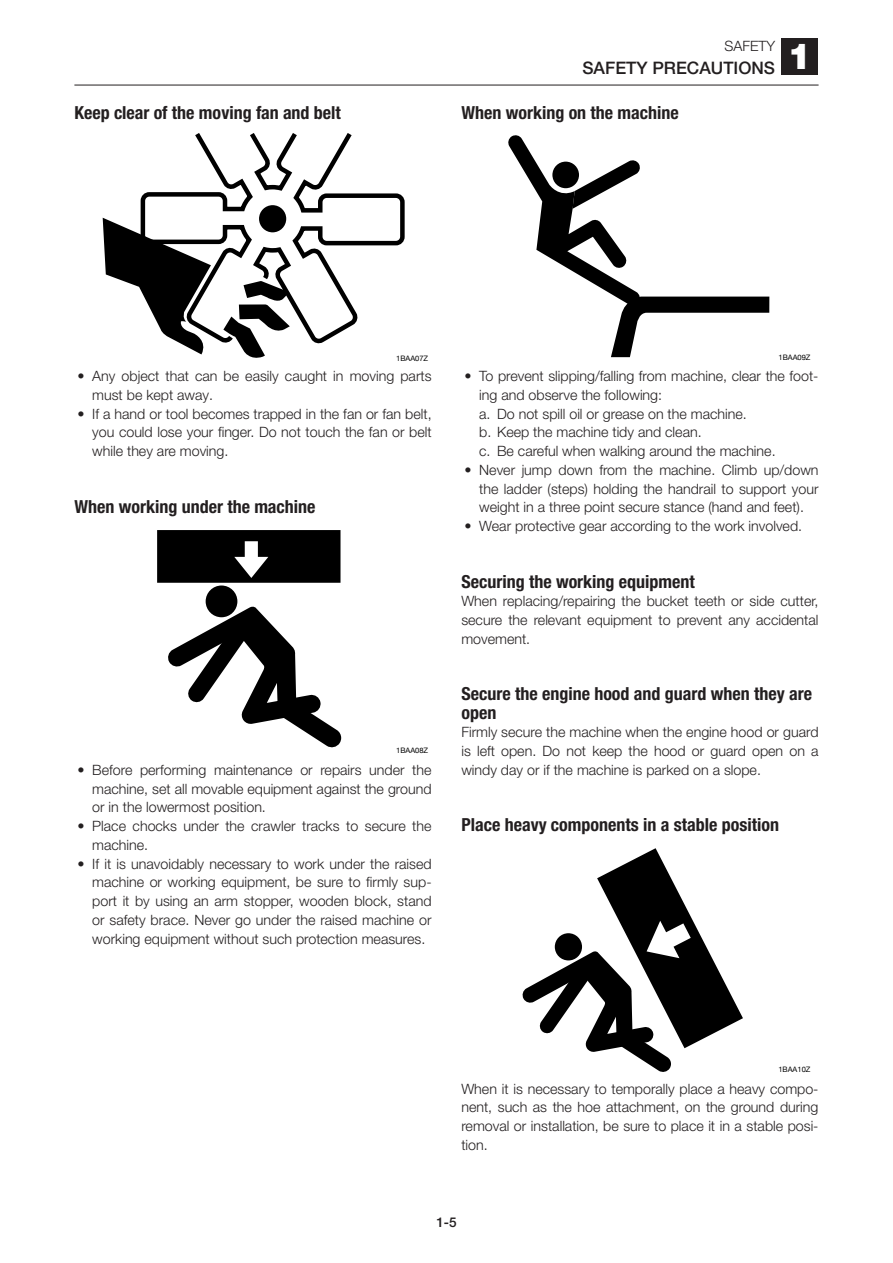
<style>
.page{position:relative;width:893px;height:1263px;background:#fff}
.page>*{position:absolute;margin:0;border:0;box-sizing:border-box;transform-origin:0 0}
.t1{font:700 condensed 18px/18.8px "Helvetica Neue LT Pro";color:#231f20}
.t2{font:500 17.25px "Helvetica Neue LT Pro";color:#231f20}
.t3{font:300 14.25px/18.8px "Helvetica Neue LT Pro";color:#231f20;text-align:justify}
.t4{font:500 13.5px "Helvetica Neue LT Pro";color:#231f20}
.t5{font:7.5px "Helvetica Neue";color:#000}
</style>
<div class="page">
<hr style="left:74px;top:85px;width:745px;height:1px;background:#231f20">
<div style="left:781px;top:38px;width:37px;height:36px;background:#231f20"></div>
<svg style="left:103px;top:133px;width:302px;height:225px"></svg>
<div style="left:157px;top:530px;width:183px;height:53px;background:#000"></div>
<div style="left:206px;top:585px;width:31px;height:32px;background:#000;border-radius:50%"></div>
<svg style="left:168px;top:606px;width:173px;height:142px"></svg>
<svg style="left:234px;top:541px;width:34px;height:37px"></svg>
<svg style="left:508px;top:135px;width:261px;height:222px"></svg>
<svg style="left:522px;top:848px;width:221px;height:224px"></svg>
<p class="t1" style="left:74px;top:103px;width:268px">Keep clear of the moving fan and belt</p>
<p class="t3" style="left:724px;top:36px;width:52px">SAFETY</p>
<p class="t2" style="left:582px;top:58px;width:231px">SAFETY PRECAUTIONS <sup>1</sup></p>
<p class="t1" style="left:461px;top:103px;width:219px">When working on the machine</p>
<p class="t5" style="left:396px;top:354px;width:33px">1BAA07Z</p>
<p class="t3" style="left:92px;top:366px;width:341px;text-indent:-15px">• Any object that can be easily caught in moving parts must be kept away.</p>
<p class="t3" style="left:92px;top:404px;width:341px;text-indent:-15px">• If a hand or tool becomes trapped in the fan or fan belt, you could lose your finger. Do not touch the fan or belt while they are moving.</p>
<p class="t1" style="left:74px;top:497px;width:243px">When working under the machine</p>
<p class="t5" style="left:396px;top:746px;width:33px">1BAA08Z</p>
<p class="t3" style="left:92px;top:760px;width:341px;text-indent:-15px">• Before performing maintenance or repairs under the machine, set all movable equipment against the ground or in the lowermost position.</p>
<p class="t3" style="left:92px;top:816px;width:341px;text-indent:-15px">• Place chocks under the crawler tracks to secure the machine.</p>
<p class="t3" style="left:92px;top:854px;width:341px;text-indent:-15px">• If it is unavoidably necessary to work under the raised machine or working equipment, be sure to firmly sup&shy;port it by using an arm stopper, wooden block, stand or safety brace. Never go under the raised machine or working equipment without such protection measures.</p>
<p class="t5" style="left:778px;top:352px;width:33px">1BAA09Z</p>
<p class="t3" style="left:479px;top:366px;width:341px;text-align:left;text-indent:-15px">• To prevent slipping/falling from machine, clear the foot&shy;ing and observe the following:<br>a. Do not spill oil or grease on the machine.<br>b. Keep the machine tidy and clean.<br>c. Be careful when walking around the machine.</p>
<p class="t3" style="left:479px;top:460px;width:341px;text-indent:-15px">• Never jump down from the machine. Climb up/down the ladder (steps) holding the handrail to support your weight in a three point secure stance (hand and feet).</p>
<p class="t3" style="left:464px;top:516px;width:339px">• Wear protective gear according to the work involved.</p>
<p class="t1" style="left:461px;top:572px;width:235px">Securing the working equipment</p>
<p class="t3" style="left:461px;top:591px;width:359px">When replacing/repairing the bucket teeth or side cutter, secure the relevant equipment to prevent any accidental movement.</p>
<p class="t1" style="left:461px;top:684px;width:352px">Secure the engine hood and guard when they are open</p>
<p class="t3" style="left:461px;top:723px;width:359px">Firmly secure the machine when the engine hood or guard is left open. Do not keep the hood or guard open on a windy day or if the machine is parked on a slope.</p>
<p class="t1" style="left:461px;top:816px;width:319px">Place heavy components in a stable position</p>
<p class="t5" style="left:778px;top:1065px;width:33px">1BAA10Z</p>
<p class="t3" style="left:461px;top:1079px;width:359px">When it is necessary to temporally place a heavy compo&shy;nent, such as the hoe attachment, on the ground during removal or installation, be sure to place it in a stable posi&shy;tion.</p>
<p class="t4" style="left:436px;top:1213px;width:22px">1-5</p>
</div>
